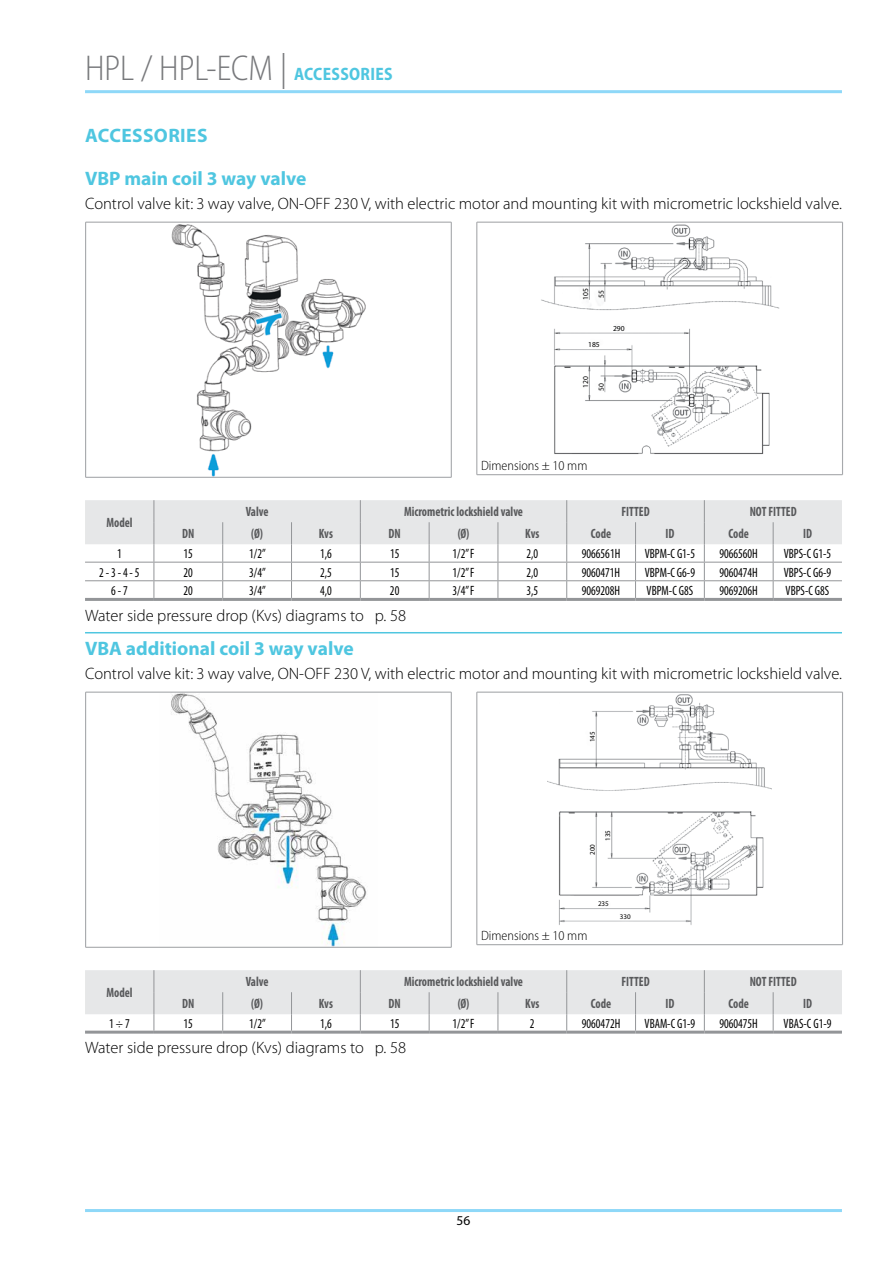
<style>
.page{position:relative;width:893px;height:1263px;background:#fff}
.page>*{position:absolute;margin:0;border:0;box-sizing:border-box;transform-origin:0 0}
.t1{font:300 semi-condensed 36px "Myriad Pro";color:#77787b;scale:.95 1}
.t2{font:700 19.5px/42.6px "Myriad Pro";color:#4fc6e0}
.t3{font:300 16.5px "Myriad Pro";color:#000}
.t4{font:condensed 13.5px "Myriad Pro";color:#000;scale:.9 1}
.t5{font:700 condensed 13.5px "Myriad Pro";color:#58595b;scale:.9 1}
.t6{font:300 semi-condensed 13.5px "Myriad Pro";color:#000}
.t7{font:13.5px "Myriad Pro";color:#000}
.t8{font:7.5px/15.8px "Myriad Pro";color:#000}
.t9{font:7.05px "Myriad Pro";color:#000}
.s1{font-weight:700;font-size:18px;color:#4fc6e0}
</style>
<div class="page">
<hr style="left:85px;top:1209px;width:757px;height:3px;background:#8ed8f8">
<hr style="left:85px;top:90px;width:757px;height:3px;background:#8ed8f8">
<img style="left:160px;top:224px;width:217px;height:253px">
<hr style="left:86px;top:222px;width:365px;height:1px;background:#a7a9ac">
<hr style="left:86px;top:477px;width:365px;height:1px;background:#a7a9ac">
<hr style="left:85px;top:222px;width:1px;height:255px;background:#a7a9ac">
<hr style="left:451px;top:222px;width:1px;height:255px;background:#a7a9ac">
<img style="left:541px;top:224px;width:239px;height:230px">
<hr style="left:477px;top:222px;width:365px;height:1px;background:#a7a9ac">
<hr style="left:477px;top:474px;width:365px;height:1px;background:#a7a9ac">
<hr style="left:476px;top:222px;width:1px;height:253px;background:#a7a9ac">
<hr style="left:842px;top:222px;width:1px;height:253px;background:#a7a9ac">
<svg style="left:85px;top:500px;width:757px;height:98px"></svg>
<hr style="left:85px;top:598px;width:69px;height:3px;background:#939598">
<hr style="left:154px;top:598px;width:69px;height:3px;background:#939598">
<hr style="left:223px;top:598px;width:69px;height:3px;background:#939598">
<hr style="left:292px;top:598px;width:68px;height:3px;background:#939598">
<hr style="left:360px;top:598px;width:69px;height:3px;background:#939598">
<hr style="left:429px;top:598px;width:69px;height:3px;background:#939598">
<hr style="left:498px;top:598px;width:69px;height:3px;background:#939598">
<hr style="left:567px;top:598px;width:68px;height:3px;background:#939598">
<hr style="left:635px;top:598px;width:69px;height:3px;background:#939598">
<hr style="left:704px;top:598px;width:69px;height:3px;background:#939598">
<hr style="left:773px;top:598px;width:69px;height:3px;background:#939598">
<hr style="left:85px;top:632px;width:757px;height:1px;background:#4fc6e0">
<img style="left:160px;top:693px;width:217px;height:254px">
<hr style="left:86px;top:692px;width:365px;height:1px;background:#a7a9ac">
<hr style="left:86px;top:947px;width:365px;height:1px;background:#a7a9ac">
<hr style="left:85px;top:692px;width:1px;height:255px;background:#a7a9ac">
<hr style="left:451px;top:692px;width:1px;height:255px;background:#a7a9ac">
<img style="left:547px;top:694px;width:225px;height:231px">
<hr style="left:477px;top:692px;width:365px;height:1px;background:#a7a9ac">
<hr style="left:477px;top:944px;width:365px;height:1px;background:#a7a9ac">
<hr style="left:476px;top:692px;width:1px;height:253px;background:#a7a9ac">
<hr style="left:842px;top:692px;width:1px;height:253px;background:#a7a9ac">
<svg style="left:85px;top:970px;width:757px;height:61px"></svg>
<hr style="left:85px;top:1031px;width:69px;height:3px;background:#939598">
<hr style="left:154px;top:1031px;width:69px;height:3px;background:#939598">
<hr style="left:223px;top:1031px;width:69px;height:3px;background:#939598">
<hr style="left:292px;top:1031px;width:68px;height:3px;background:#939598">
<hr style="left:360px;top:1031px;width:69px;height:3px;background:#939598">
<hr style="left:429px;top:1031px;width:69px;height:3px;background:#939598">
<hr style="left:498px;top:1031px;width:69px;height:3px;background:#939598">
<hr style="left:567px;top:1031px;width:68px;height:3px;background:#939598">
<hr style="left:635px;top:1031px;width:69px;height:3px;background:#939598">
<hr style="left:704px;top:1031px;width:69px;height:3px;background:#939598">
<hr style="left:773px;top:1031px;width:69px;height:3px;background:#939598">
<h1 class="t1" style="left:85px;top:46px;width:325px">HPL / HPL-ECM | <span class="s1">ACCESSORIES</span></h1>
<p class="t2" style="left:85px;top:114px;width:223px">ACCESSORIES<br>VBP main coil 3 way valve</p>
<p class="t3" style="left:85px;top:193px;width:758px">Control valve kit: 3 way valve, ON-OFF 230 V, with electric motor and mounting kit with micrometric lockshield valve.</p>
<p class="t5" style="left:106px;top:514px;width:31px">Model</p>
<p class="t8" style="left:578px;top:300px;width:13px;rotate:-90deg">105<br>55</p>
<p class="t8" style="left:588px;top:337px;width:13px">185</p>
<p class="t8" style="left:613px;top:320px;width:13px">290</p>
<p class="t8" style="left:578px;top:388px;width:13px;rotate:-90deg">120</p>
<p class="t8" style="left:593px;top:390px;width:9px;rotate:-90deg">50</p>
<p class="t6" style="left:481px;top:458px;width:108px">Dimensions ± 10 mm</p>
<p class="t5" style="left:246px;top:503px;width:27px">Valve</p>
<p class="t5" style="left:404px;top:503px;width:134px">Micrometric lockshield valve</p>
<p class="t5" style="left:621px;top:503px;width:33px">FITTED</p>
<p class="t5" style="left:750px;top:503px;width:54px">NOT FITTED</p>
<p class="t5" style="left:182px;top:525px;width:15px">DN</p>
<p class="t5" style="left:251px;top:525px;width:15px">(Ø)</p>
<p class="t5" style="left:319px;top:525px;width:17px">Kvs</p>
<p class="t5" style="left:389px;top:525px;width:15px">DN</p>
<p class="t5" style="left:458px;top:525px;width:15px">(Ø)</p>
<p class="t5" style="left:525px;top:525px;width:17px">Kvs</p>
<p class="t5" style="left:591px;top:525px;width:24px">Code</p>
<p class="t5" style="left:665px;top:525px;width:11px">ID</p>
<p class="t5" style="left:728px;top:525px;width:24px">Code</p>
<p class="t5" style="left:803px;top:525px;width:11px">ID</p>
<p class="t4" style="left:117px;top:545px;width:7px">1</p>
<p class="t4" style="left:184px;top:545px;width:12px">15</p>
<p class="t4" style="left:249px;top:545px;width:20px">1/2”</p>
<p class="t4" style="left:320px;top:545px;width:15px">1,6</p>
<p class="t4" style="left:390px;top:545px;width:12px">15</p>
<p class="t4" style="left:453px;top:545px;width:26px">1/2” F</p>
<p class="t4" style="left:526px;top:545px;width:15px">2,0</p>
<p class="t4" style="left:582px;top:545px;width:44px">9066561H</p>
<p class="t4" style="left:645px;top:545px;width:57px">VBPM-C G1-5</p>
<p class="t4" style="left:719px;top:545px;width:44px">9066560H</p>
<p class="t4" style="left:784px;top:545px;width:54px">VBPS-C G1-5</p>
<p class="t4" style="left:99px;top:564px;width:46px">2 - 3 - 4 - 5</p>
<p class="t4" style="left:184px;top:564px;width:12px">20</p>
<p class="t4" style="left:249px;top:564px;width:20px">3/4”</p>
<p class="t4" style="left:320px;top:564px;width:15px">2,5</p>
<p class="t4" style="left:390px;top:564px;width:12px">15</p>
<p class="t4" style="left:453px;top:564px;width:26px">1/2” F</p>
<p class="t4" style="left:526px;top:564px;width:15px">2,0</p>
<p class="t4" style="left:582px;top:564px;width:44px">9060471H</p>
<p class="t4" style="left:645px;top:564px;width:57px">VBPM-C G6-9</p>
<p class="t4" style="left:719px;top:564px;width:44px">9060474H</p>
<p class="t4" style="left:784px;top:564px;width:54px">VBPS-C G6-9</p>
<p class="t4" style="left:111px;top:582px;width:20px">6 - 7</p>
<p class="t4" style="left:184px;top:582px;width:12px">20</p>
<p class="t4" style="left:249px;top:582px;width:20px">3/4”</p>
<p class="t4" style="left:320px;top:582px;width:15px">4,0</p>
<p class="t4" style="left:390px;top:582px;width:12px">20</p>
<p class="t4" style="left:453px;top:582px;width:26px">3/4” F</p>
<p class="t4" style="left:526px;top:582px;width:15px">3,5</p>
<p class="t4" style="left:582px;top:582px;width:44px">9069208H</p>
<p class="t4" style="left:647px;top:582px;width:53px">VBPM-C G8S</p>
<p class="t4" style="left:719px;top:582px;width:44px">9069206H</p>
<p class="t4" style="left:786px;top:582px;width:50px">VBPS-C G8S</p>
<p class="t3" style="left:85px;top:605px;width:323px">Water side pressure drop (Kvs) diagrams to p. 58</p>
<p class="t2" style="left:85px;top:626px;width:270px">VBA additional coil 3 way valve</p>
<p class="t3" style="left:85px;top:663px;width:758px">Control valve kit: 3 way valve, ON-OFF 230 V, with electric motor and mounting kit with micrometric lockshield valve.</p>
<p class="t9" style="left:588px;top:742px;width:12px;rotate:-90deg">145</p>
<p class="t9" style="left:588px;top:855px;width:12px;rotate:-90deg">200</p>
<p class="t9" style="left:603px;top:841px;width:12px;rotate:-90deg">135</p>
<p class="t5" style="left:106px;top:984px;width:31px">Model</p>
<p class="t6" style="left:481px;top:928px;width:108px">Dimensions ± 10 mm</p>
<p class="t9" style="left:598px;top:899px;width:12px">235</p>
<p class="t9" style="left:620px;top:912px;width:12px">330</p>
<p class="t5" style="left:246px;top:973px;width:27px">Valve</p>
<p class="t5" style="left:404px;top:973px;width:134px">Micrometric lockshield valve</p>
<p class="t5" style="left:621px;top:973px;width:33px">FITTED</p>
<p class="t5" style="left:750px;top:973px;width:54px">NOT FITTED</p>
<p class="t5" style="left:182px;top:995px;width:15px">DN</p>
<p class="t5" style="left:251px;top:995px;width:15px">(Ø)</p>
<p class="t5" style="left:319px;top:995px;width:17px">Kvs</p>
<p class="t5" style="left:389px;top:995px;width:15px">DN</p>
<p class="t5" style="left:458px;top:995px;width:15px">(Ø)</p>
<p class="t5" style="left:525px;top:995px;width:17px">Kvs</p>
<p class="t5" style="left:591px;top:995px;width:24px">Code</p>
<p class="t5" style="left:665px;top:995px;width:11px">ID</p>
<p class="t5" style="left:728px;top:995px;width:24px">Code</p>
<p class="t5" style="left:803px;top:995px;width:11px">ID</p>
<p class="t4" style="left:109px;top:1015px;width:24px">1 ÷ 7</p>
<p class="t4" style="left:184px;top:1015px;width:12px">15</p>
<p class="t4" style="left:249px;top:1015px;width:20px">1/2”</p>
<p class="t4" style="left:320px;top:1015px;width:15px">1,6</p>
<p class="t4" style="left:390px;top:1015px;width:12px">15</p>
<p class="t4" style="left:453px;top:1015px;width:26px">1/2” F</p>
<p class="t4" style="left:530px;top:1015px;width:7px">2</p>
<p class="t4" style="left:582px;top:1015px;width:44px">9060472H</p>
<p class="t4" style="left:645px;top:1015px;width:58px">VBAM-C G1-9</p>
<p class="t4" style="left:719px;top:1015px;width:44px">9060475H</p>
<p class="t4" style="left:784px;top:1015px;width:55px">VBAS-C G1-9</p>
<p class="t3" style="left:85px;top:1038px;width:323px">Water side pressure drop (Kvs) diagrams to p. 58</p>
<p class="t7" style="left:457px;top:1212px;width:15px">56</p>
</div>
